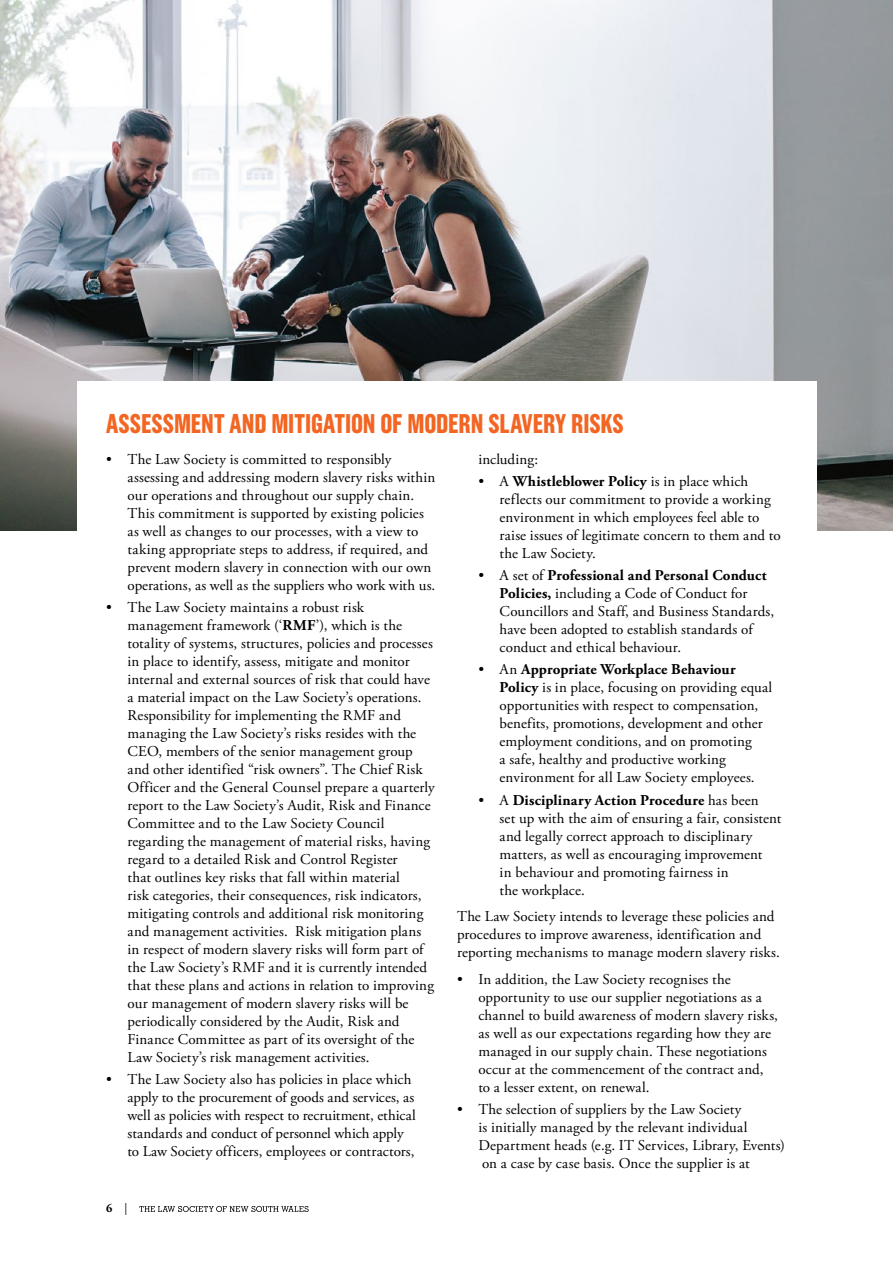
<style>
.page{position:relative;width:893px;height:1263px;background:#fff}
.page>*{position:absolute;margin:0;border:0;box-sizing:border-box;transform-origin:0 0}
.t1{font:700 27px "Grotzec Head Condensed";letter-spacing:-.005em;color:#f26522}
.t2{font:15px/18px "Adobe Garamond Pro";letter-spacing:.01em;color:#000}
.t3{font:700 12px "Adobe Garamond Pro";color:#000}
.s1{font-weight:700}
.s2{font-weight:400}
</style>
<div class="page">
<svg style="left:139px;top:1206px;width:170px;height:6px"></svg>
<img style="left:0;top:0;width:893px;height:530px">
<div style="left:77px;top:382px;width:739px;height:171px;background:#fff"></div>
<h1 class="t1" style="left:106px;top:408px;width:519px">ASSESSMENT AND MITIGATION OF MODERN SLAVERY RISKS</h1>
<p class="t2" style="left:128px;top:450px;width:309px;text-indent:-21px">• The Law Society is committed to responsibly assessing and addressing modern slavery risks within our operations and throughout our supply chain.<br>This commitment is supported by existing policies as well as changes to our processes, with a view to taking appropriate steps to address, if required, and prevent modern slavery in connection with our own operations, as well as the suppliers who work with us.</p>
<p class="t2" style="left:128px;top:599px;width:309px;text-indent:-21px">• The Law Society maintains a robust risk management framework (‘<span class="s1">RMF</span>’), which is the totality of systems, structures, policies and processes in place to identify, assess, mitigate and monitor internal and external sources of risk that could have a material impact on the Law Society’s operations.<br>Responsibility for implementing the RMF and managing the Law Society’s risks resides with the CEO, members of the senior management group and other identified “risk owners”. The Chief Risk Officer and the General Counsel prepare a quarterly report to the Law Society’s Audit, Risk and Finance Committee and to the Law Society Council regarding the management of material risks, having regard to a detailed Risk and Control Register<br>that outlines key risks that fall within material<br>risk categories, their consequences, risk indicators, mitigating controls and additional risk monitoring and management activities. Risk mitigation plans in respect of modern slavery risks will form part of the Law Society’s RMF and it is currently intended that these plans and actions in relation to improving our management of modern slavery risks will be periodically considered by the Audit, Risk and Finance Committee as part of its oversight of the Law Society’s risk management activities.</p>
<p class="t2" style="left:128px;top:1071px;width:290px;text-indent:-21px">• The Law Society also has policies in place which apply to the procurement of goods and services, as well as policies with respect to recruitment, ethical standards and conduct of personnel which apply to Law Society officers, employees or contractors,</p>
<p class="t2" style="left:478px;top:450px;width:61px">including:</p>
<p class="t2" style="left:500px;top:473px;width:283px;text-indent:-21px">• A <span class="s1">Whistleblower Policy</span> is in place which reflects our commitment to provide a working environment in which employees feel able to raise issues of legitimate concern to them and to the Law Society.</p>
<p class="t2" style="left:500px;top:567px;width:276px;text-indent:-21px">• A set of <span class="s1">Professional and Personal Conduct Policies,</span> including a Code of Conduct for Councillors and Staff, and Business Standards, have been adopted to establish standards of conduct and ethical behaviour.</p>
<p class="t2" style="left:500px;top:661px;width:274px;text-indent:-21px">• An <span class="s1">Appropriate Workplace Behaviour Policy</span> is in place, focusing on providing equal opportunities with respect to compensation, benefits, promotions, development and other employment conditions, and on promoting<br>a safe, healthy and productive working environment for all Law Society employees.</p>
<p class="t2" style="left:500px;top:791px;width:283px;text-indent:-21px">• A <span class="s1">Disciplinary Action Procedure</span> has been<br>set up with the aim of ensuring a fair, consistent and legally correct approach to disciplinary matters, as well as encouraging improvement<br>in behaviour and promoting fairness in<br>the workplace.</p>
<p class="t2" style="left:457px;top:908px;width:324px">The Law Society intends to leverage these policies and procedures to improve awareness, identification and reporting mechanisms to manage modern slavery risks.</p>
<p class="t2" style="left:478px;top:970px;width:301px;text-indent:-21px">• In addition, the Law Society recognises the opportunity to use our supplier negotiations as a channel to build awareness of modern slavery risks, as well as our expectations regarding how they are managed in our supply chain. These negotiations occur at the commencement of the contract and, to a lesser extent, on renewal.</p>
<p class="t2" style="left:478px;top:1101px;width:308px;text-indent:-21px">• The selection of suppliers by the Law Society<br>is initially managed by the relevant individual Department heads (e.g. IT Services, Library, Events) on a case by case basis. Once the supplier is at</p>
<p class="t3" style="left:106px;top:1201px;width:23px">6 <span class="s2">|</span></p>
</div>
